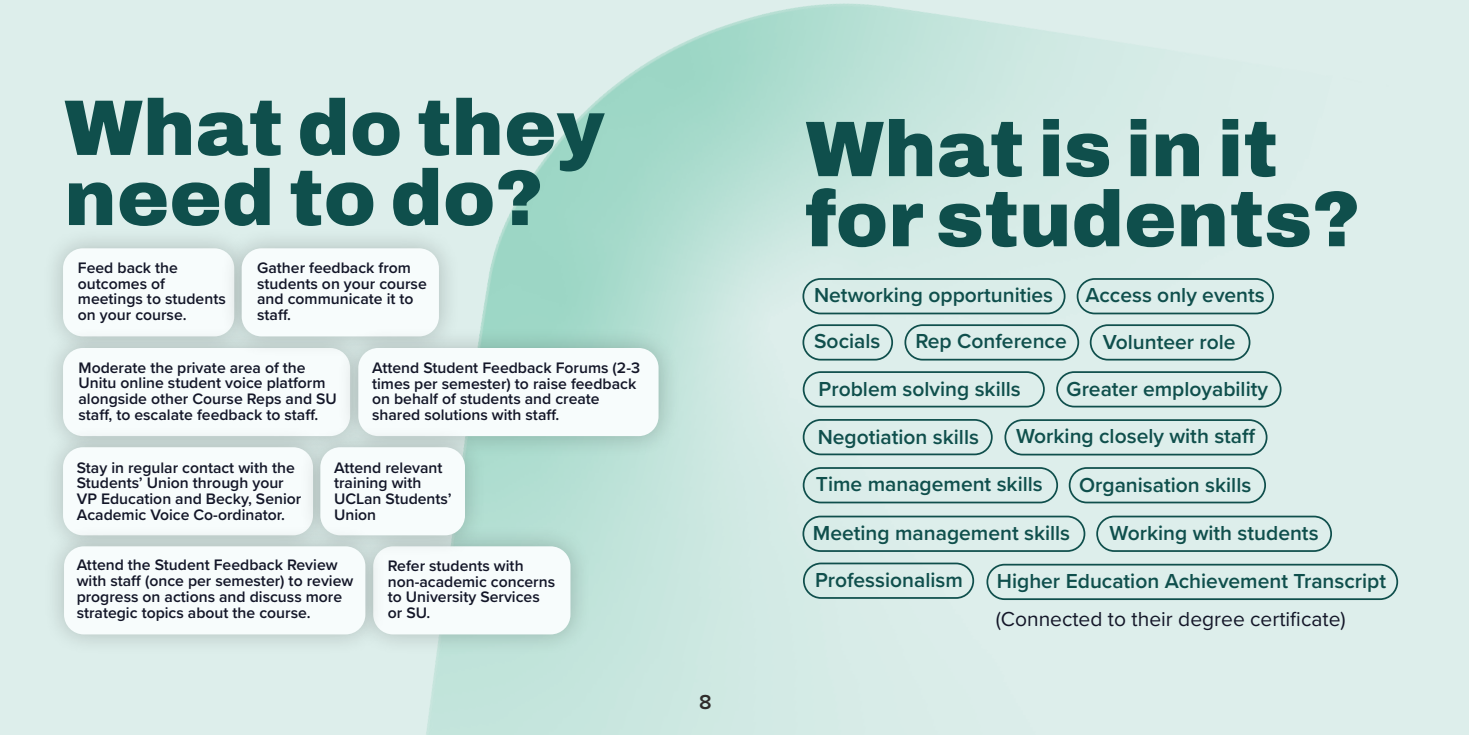
<style>
.page{position:relative;width:1469px;height:735px;background:#fff}
.page>*{position:absolute;margin:0;border:0;box-sizing:border-box;transform-origin:0 0}
.t1{font:600 78.75px/70px "Archivo";color:#0f4f4c}
.t2{font:600 21px "Proxima Nova";color:#0f4f4c}
.t3{font:21px "Proxima Nova";color:#131628}
.t4{font:600 21px "Proxima Nova";color:#2b1b1e}
.t5{font:600 15.75px/15.8px "Proxima Nova";color:#131628}
</style>
<div class="page">
<div style="left:0;top:0;width:1468px;height:734px;background:#ddeeeb"></div>
<img style="left:426px;top:3px;width:973px;height:731px">
<div style="left:802px;top:278px;width:263px;height:36px;border:2px solid #0f4f4c;border-radius:17px"></div>
<div style="left:1076px;top:278px;width:197px;height:36px;border:2px solid #0f4f4c;border-radius:17px"></div>
<div style="left:802px;top:324px;width:91px;height:36px;border:2px solid #0f4f4c;border-radius:17px"></div>
<div style="left:1056px;top:371px;width:225px;height:36px;border:2px solid #0f4f4c;border-radius:17px"></div>
<div style="left:1004px;top:419px;width:263px;height:36px;border:2px solid #0f4f4c;border-radius:17px"></div>
<div style="left:1068px;top:467px;width:197px;height:36px;border:2px solid #0f4f4c;border-radius:17px"></div>
<div style="left:802px;top:515px;width:283px;height:36px;border:2px solid #0f4f4c;border-radius:17px"></div>
<div style="left:986px;top:563px;width:412px;height:36px;border:2px solid #0f4f4c;border-radius:17px"></div>
<div style="left:1096px;top:515px;width:235px;height:36px;border:2px solid #0f4f4c;border-radius:17px"></div>
<div style="left:803px;top:562px;width:171px;height:36px;border:2px solid #0f4f4c;border-radius:17px"></div>
<div style="left:802px;top:467px;width:256px;height:36px;border:2px solid #0f4f4c;border-radius:17px"></div>
<div style="left:1089px;top:324px;width:161px;height:36px;border:2px solid #0f4f4c;border-radius:17px"></div>
<div style="left:802px;top:419px;width:190px;height:36px;border:2px solid #0f4f4c;border-radius:17px"></div>
<div style="left:802px;top:371px;width:242px;height:36px;border:2px solid #0f4f4c;border-radius:17px"></div>
<div style="left:904px;top:324px;width:175px;height:36px;border:2px solid #0f4f4c;border-radius:17px"></div>
<div style="left:41px;top:226px;width:215px;height:132px;background:#000;opacity:.21"></div>
<div style="left:63px;top:248px;width:171px;height:88px;background:#f7fcfc;border-radius:20px"></div>
<div style="left:41px;top:326px;width:331px;height:132px;background:#000;opacity:.21"></div>
<div style="left:63px;top:348px;width:287px;height:88px;background:#f7fcfc;border-radius:20px"></div>
<div style="left:351px;top:524px;width:241px;height:132px;background:#000;opacity:.21"></div>
<div style="left:373px;top:546px;width:197px;height:88px;background:#f7fcfc;border-radius:20px"></div>
<div style="left:220px;top:226px;width:241px;height:132px;background:#000;opacity:.21"></div>
<div style="left:242px;top:248px;width:197px;height:88px;background:#f7fcfc;border-radius:20px"></div>
<div style="left:336px;top:326px;width:344px;height:132px;background:#000;opacity:.21"></div>
<div style="left:358px;top:348px;width:300px;height:88px;background:#f7fcfc;border-radius:20px"></div>
<div style="left:41px;top:425px;width:294px;height:132px;background:#000;opacity:.21"></div>
<div style="left:63px;top:447px;width:250px;height:88px;background:#f7fcfc;border-radius:20px"></div>
<div style="left:298px;top:425px;width:189px;height:132px;background:#000;opacity:.21"></div>
<div style="left:320px;top:447px;width:145px;height:88px;background:#f7fcfc;border-radius:20px"></div>
<div style="left:42px;top:524px;width:345px;height:132px;background:#000;opacity:.21"></div>
<div style="left:64px;top:546px;width:301px;height:88px;background:#f7fcfc;border-radius:20px"></div>
<h1 class="t1" style="left:64px;top:93px;width:542px">What do they need to do?</h1>
<p class="t5" style="left:78px;top:259px;width:149px">Feed back the outcomes of meetings to students on your course.</p>
<p class="t5" style="left:257px;top:259px;width:171px">Gather feedback from students on your course and communicate it to staff.</p>
<p class="t5" style="left:78px;top:359px;width:260px">Moderate the private area of the Unitu online student voice platform alongside other Course Reps and SU staff, to escalate feedback to staff.</p>
<p class="t5" style="left:372px;top:359px;width:269px">Attend Student Feedback Forums (2-3 times per semester) to raise feedback on behalf of students and create shared solutions with staff.</p>
<p class="t5" style="left:77px;top:458px;width:226px">Stay in regular contact with the<br>Students’ Union through your<br>VP Education and Becky, Senior<br>Academic Voice Co-ordinator.</p>
<p class="t5" style="left:334px;top:458px;width:119px">Attend relevant training with<br>UCLan Students’<br>Union</p>
<p class="t5" style="left:77px;top:556px;width:278px">Attend the Student Feedback Review with staff (once per semester) to review progress on actions and discuss more strategic topics about the course.</p>
<p class="t5" style="left:388px;top:557px;width:169px">Refer students with non-academic concerns to University Services or SU.</p>
<h2 class="t4" style="left:699px;top:686px;width:14px">8</h2>
<h1 class="t1" style="left:805px;top:114px;width:556px">What is in it for students?</h1>
<h2 class="t2" style="left:814px;top:279px;width:240px">Networking opportunities</h2>
<h2 class="t2" style="left:1085px;top:279px;width:181px">Access only events</h2>
<h2 class="t2" style="left:814px;top:325px;width:68px">Socials</h2>
<h2 class="t2" style="left:915px;top:325px;width:153px">Rep Conference</h2>
<h2 class="t2" style="left:1066px;top:373px;width:203px">Greater employability</h2>
<h2 class="t2" style="left:1016px;top:420px;width:241px">Working closely with staff</h2>
<h2 class="t2" style="left:1079px;top:469px;width:174px">Organisation skills</h2>
<h2 class="t2" style="left:813px;top:516px;width:259px">Meeting management skills</h2>
<h2 class="t2" style="left:996px;top:565px;width:391px">Higher Education Achievement Transcript</h2>
<h2 class="t2" style="left:1102px;top:326px;width:134px">Volunteer role</h2>
<h2 class="t2" style="left:818px;top:373px;width:204px">Problem solving skills</h2>
<h2 class="t2" style="left:817px;top:421px;width:163px">Negotiation skills</h2>
<h2 class="t2" style="left:816px;top:468px;width:228px">Time management skills</h2>
<h2 class="t2" style="left:1109px;top:516px;width:210px">Working with students</h2>
<h2 class="t2" style="left:815px;top:564px;width:149px">Professionalism</h2>
<h2 class="t3" style="left:995px;top:603px;width:351px">(Connected to their degree certificate)</h2>
</div>
